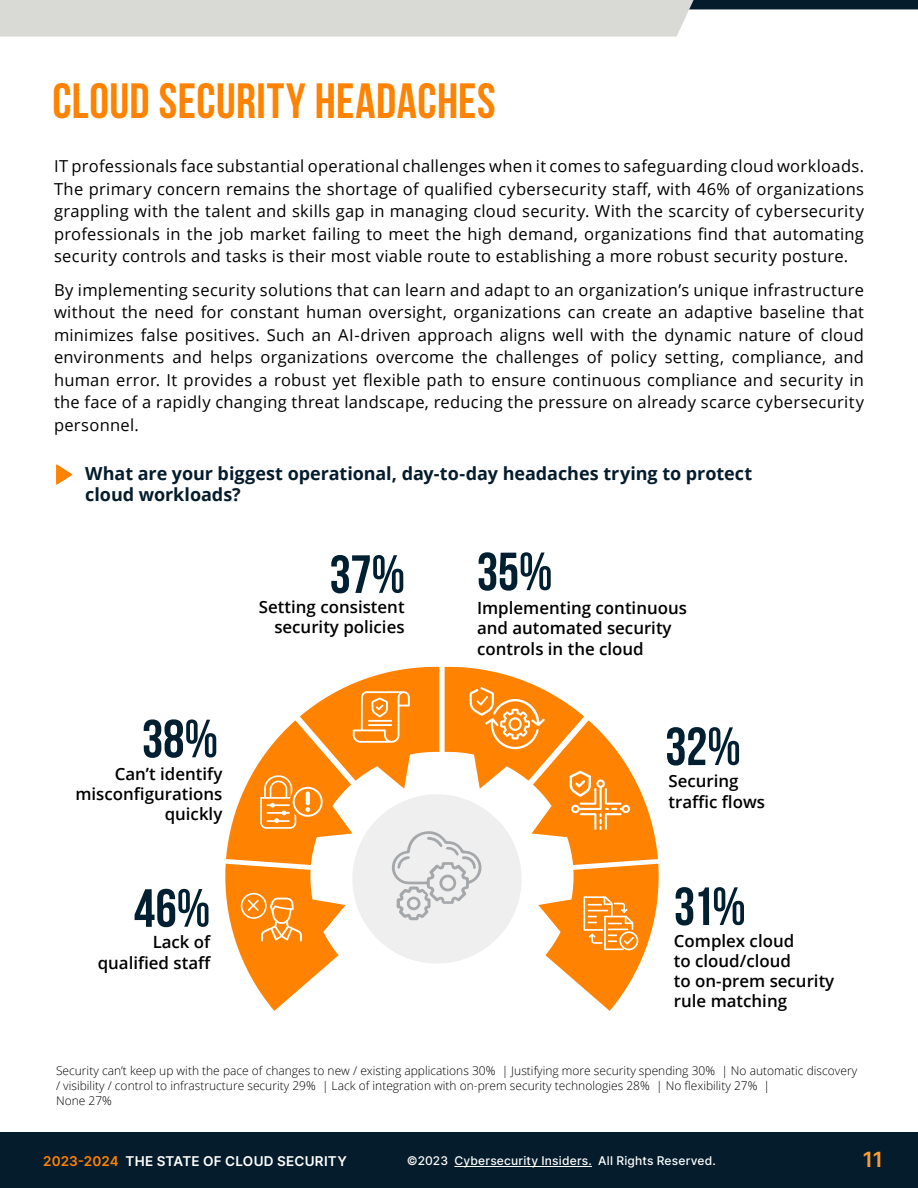
<style>
.page{position:relative;width:918px;height:1188px;background:#fff}
.page>*{position:absolute;margin:0;border:0;box-sizing:border-box;transform-origin:0 0}
.t1{font:700 53.7px "Bebas Neue";letter-spacing:-.01em;color:#002032}
.t2{font:49.5px "Bebas Neue";letter-spacing:.01em;color:#ff8200}
.t3{font:600 21px "Inter";color:#ff9b33}
.t4{font:700 18px/21px "Open Sans";letter-spacing:-.005em;color:#051c2c}
.t5{font:600 16.8px/20.2px "Open Sans";color:#000;text-align:right}
.t6{font:16.5px/22.5px "Open Sans";letter-spacing:.015em;color:#000;text-align:justify}
.t7{font:600 13.5px "Inter";letter-spacing:.01em;color:#fff}
.t8{font:300 12px/15px "Open Sans";color:#000}
.t9{font:500 12px "Inter";letter-spacing:.02em;color:#fff}
.s1{color:#ff8200}
</style>
<div class="page">
<div style="left:0;top:1132px;width:918px;height:56px;background:#051c2c"></div>
<hr style="left:454px;top:1166px;width:138px;height:1px;background:#fff">
<svg style="left:0;top:0;width:918px;height:37px"></svg>
<svg style="left:56px;top:464px;width:16px;height:21px"></svg>
<svg style="left:225px;top:666px;width:434px;height:345px"></svg>
<h2 class="t2" style="left:52px;top:74px;width:445px">CLOUD SECURITY HEADACHES</h2>
<p class="t6" style="left:54px;top:155px;width:812px">IT professionals face substantial operational challenges when it comes to safeguarding cloud workloads.<br>The primary concern remains the shortage of qualified cybersecurity staff, with 46% of organizations grappling with the talent and skills gap in managing cloud security. With the scarcity of cybersecurity professionals in the job market failing to meet the high demand, organizations find that automating security controls and tasks is their most viable route to establishing a more robust security posture.</p>
<p class="t6" style="left:54px;top:278px;width:812px">By implementing security solutions that can learn and adapt to an organization’s unique infrastructure without the need for constant human oversight, organizations can create an adaptive baseline that minimizes false positives. Such an AI-driven approach aligns well with the dynamic nature of cloud environments and helps organizations overcome the challenges of policy setting, compliance, and human error. It provides a robust yet flexible path to ensure continuous compliance and security in the face of a rapidly changing threat landscape, reducing the pressure on already scarce cybersecurity personnel.</p>
<p class="t4" style="left:85px;top:463px;width:668px">What are your biggest operational, day-to-day headaches trying to protect cloud workloads?</p>
<h1 class="t1" style="left:142px;top:709px;width:78px">38%</h1>
<p class="t5" style="left:115px;top:763px;width:109px">Can’t identify</p>
<p class="t5" style="left:75px;top:783px;width:148px">misconfigurations quickly</p>
<h1 class="t1" style="left:134px;top:879px;width:78px">46%</h1>
<p class="t5" style="left:98px;top:932px;width:115px">Lack of qualified staff</p>
<h1 class="t1" style="left:330px;top:545px;width:77px">37%</h1>
<p class="t5" style="left:259px;top:597px;width:147px">Setting consistent security policies</p>
<h1 class="t1" style="left:477px;top:542px;width:77px">35%</h1>
<p class="t5" style="left:477px;top:598px;width:211px;text-align:left">Implementing continuous and automated security controls in the cloud</p>
<h1 class="t1" style="left:665px;top:717px;width:77px">32%</h1>
<p class="t5" style="left:669px;top:771px;width:98px;text-align:left">Securing traffic flows</p>
<h1 class="t1" style="left:674px;top:877px;width:74px">31%</h1>
<p class="t5" style="left:674px;top:930px;width:162px;text-align:left">Complex cloud<br>to cloud/cloud<br>to on-prem security rule matching</p>
<p class="t8" style="left:56px;top:1063px;width:803px">Security can’t keep up with the pace of changes to new / existing applications 30% | Justifying more security spending 30% | No automatic discovery / visibility / control to infrastructure security 29% | Lack of integration with on-prem security technologies 28% | No flexibility 27% |<br>None 27%</p>
<p class="t7" style="left:43px;top:1151px;width:305px"><span class="s1">2023-2024</span> THE STATE OF CLOUD SECURITY</p>
<p class="t9" style="left:407px;top:1151px;width:310px">©2023 Cybersecurity Insiders. All Rights Reserved.</p>
<p class="t3" style="left:863px;top:1144px;width:22px">11</p>
</div>
